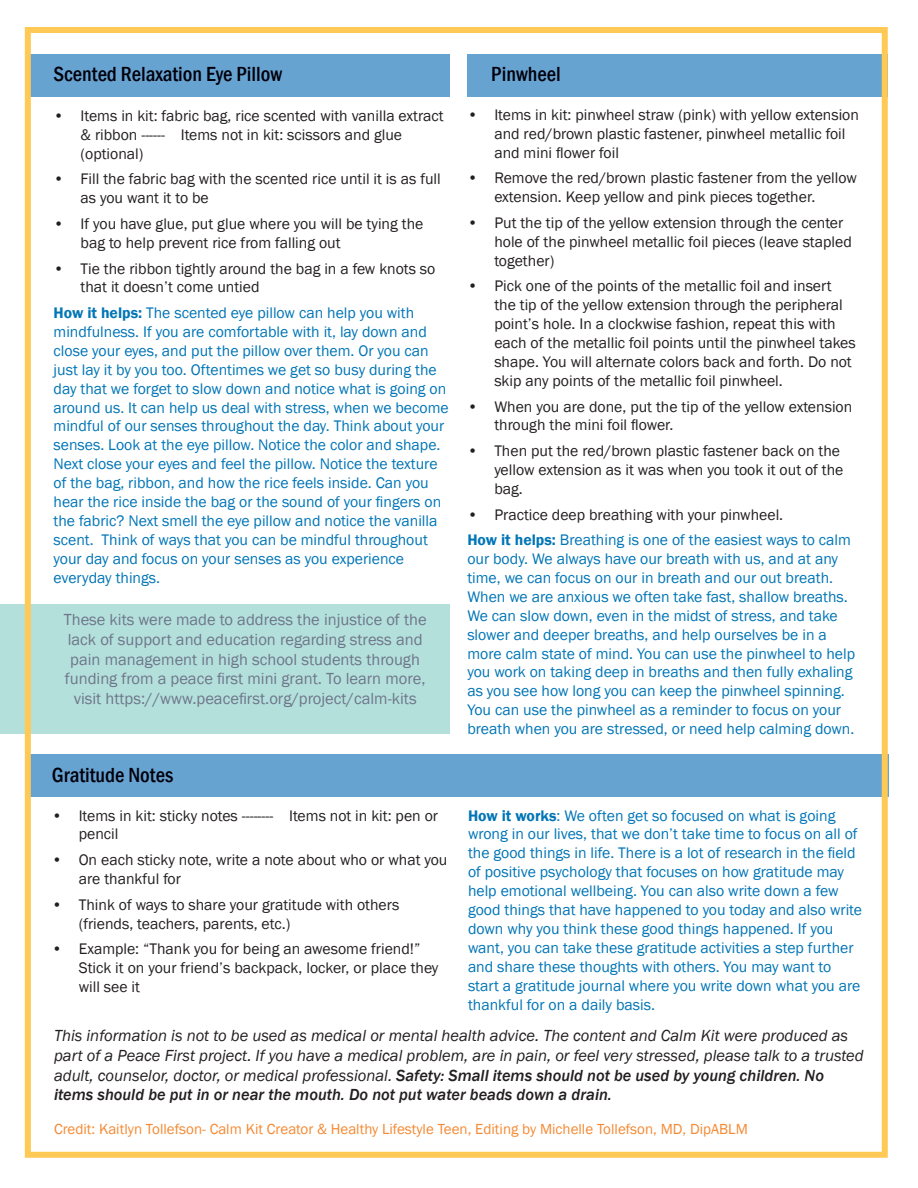
<style>
.page{position:relative;width:918px;height:1188px;background:#fff}
.page>*{position:absolute;margin:0;border:0;box-sizing:border-box;transform-origin:0 0}
.t1{font:500 condensed 21px "Franklin Gothic";color:#00000b}
.t2{font:italic 16.5px/19.8px "Franklin Gothic";color:#231f20}
.t3{font:16.5px/19.8px "Franklin Gothic";color:#6e768a;text-align:center}
.t4{font:15.75px/18.9px "Franklin Gothic";color:#0075b6}
.t5{font:15.75px/18.9px "Franklin Gothic";color:#231f20}
.t6{font:15px "Franklin Gothic";color:#f58932}
.s1{font-weight:600}
.s2{font-weight:500}
</style>
<div class="page">
<div style="left:0;top:605px;width:449px;height:129px;background:#b4e0dc"></div>
<div style="left:30px;top:54px;width:420px;height:43px;background:#67a3d1"></div>
<div style="left:467px;top:54px;width:421px;height:43px;background:#67a3d1"></div>
<div style="left:28px;top:755px;width:861px;height:42px;background:#67a3d1"></div>
<div style="left:25px;top:27px;width:863px;height:1131px;border:6px solid #fec955"></div>
<p class="t1" style="left:54px;top:60px;width:230px">Scented Relaxation Eye Pillow</p>
<p class="t5" style="left:81px;top:107px;width:365px;text-indent:-27px">• Items in kit: fabric bag, rice scented with vanilla extract &amp; ribbon ------ Items not in kit: scissors and glue (optional)</p>
<p class="t5" style="left:81px;top:170px;width:362px;text-indent:-27px">• Fill the fabric bag with the scented rice until it is as full as you want it to be</p>
<p class="t5" style="left:81px;top:215px;width:344px;text-indent:-27px">• If you have glue, put glue where you will be tying the bag to help prevent rice from falling out</p>
<p class="t5" style="left:81px;top:259px;width:356px;text-indent:-27px">• Tie the ribbon tightly around the bag in a few knots so that it doesn’t come untied</p>
<p class="t4" style="left:54px;top:304px;width:397px"><span class="s1">How it helps:</span> The scented eye pillow can help you with mindfulness. If you are comfortable with it, lay down and close your eyes, and put the pillow over them. Or you can just lay it by you too. Oftentimes we get so busy during the day that we forget to slow down and notice what is going on around us. It can help us deal with stress, when we become mindful of our senses throughout the day. Think about your senses. Look at the eye pillow. Notice the color and shape.<br>Next close your eyes and feel the pillow. Notice the texture of the bag, ribbon, and how the rice feels inside. Can you hear the rice inside the bag or the sound of your fingers on the fabric? Next smell the eye pillow and notice the vanilla scent. Think of ways that you can be mindful throughout your day and focus on your senses as you experience everyday things.</p>
<p class="t3" style="left:64px;top:610px;width:364px">These kits were made to address the injustice of the lack of support and education regarding stress and pain management in high school students through funding from a peace first mini grant. To learn more, visit https://www.peacefirst.org/project/calm-kits</p>
<p class="t1" style="left:52px;top:761px;width:123px">Gratitude Notes</p>
<p class="t5" style="left:79px;top:806px;width:361px;text-indent:-27px">• Items in kit: sticky notes -------- Items not in kit: pen or pencil</p>
<p class="t5" style="left:79px;top:851px;width:370px;text-indent:-27px">• On each sticky note, write a note about who or what you are thankful for</p>
<p class="t5" style="left:79px;top:895px;width:322px;text-indent:-27px">• Think of ways to share your gratitude with others (friends, teachers, parents, etc.)</p>
<p class="t5" style="left:79px;top:940px;width:361px;text-indent:-27px">• Example: “Thank you for being an awesome friend!”<br>Stick it on your friend’s backpack, locker, or place they will see it</p>
<p class="t1" style="left:491px;top:60px;width:71px">Pinwheel</p>
<p class="t5" style="left:494px;top:106px;width:366px;text-indent:-27px">• Items in kit: pinwheel straw (pink) with yellow extension and red/brown plastic fastener, pinwheel metallic foil and mini flower foil</p>
<p class="t5" style="left:494px;top:169px;width:364px;text-indent:-27px">• Remove the red/brown plastic fastener from the yellow extension. Keep yellow and pink pieces together.</p>
<p class="t5" style="left:494px;top:214px;width:359px;text-indent:-27px">• Put the tip of the yellow extension through the center hole of the pinwheel metallic foil pieces (leave stapled together)</p>
<p class="t5" style="left:494px;top:277px;width:363px;text-indent:-27px">• Pick one of the points of the metallic foil and insert the tip of the yellow extension through the peripheral point’s hole. In a clockwise fashion, repeat this with each of the metallic foil points until the pinwheel takes shape. You will alternate colors back and forth. Do not skip any points of the metallic foil pinwheel.</p>
<p class="t5" style="left:494px;top:397px;width:359px;text-indent:-27px">• When you are done, put the tip of the yellow extension through the mini foil flower.</p>
<p class="t5" style="left:494px;top:442px;width:351px;text-indent:-27px">• Then put the red/brown plastic fastener back on the yellow extension as it was when you took it out of the bag.</p>
<p class="t5" style="left:467px;top:505px;width:317px">• Practice deep breathing with your pinwheel.</p>
<p class="t4" style="left:467px;top:531px;width:389px"><span class="s1">How it helps:</span> Breathing is one of the easiest ways to calm our body. We always have our breath with us, and at any time, we can focus on our in breath and our out breath.<br>When we are anxious we often take fast, shallow breaths.<br>We can slow down, even in the midst of stress, and take slower and deeper breaths, and help ourselves be in a more calm state of mind. You can use the pinwheel to help you work on taking deep in breaths and then fully exhaling as you see how long you can keep the pinwheel spinning.<br>You can use the pinwheel as a reminder to focus on your breath when you are stressed, or need help calming down.</p>
<p class="t4" style="left:468px;top:806px;width:396px"><span class="s1">How it works</span>: We often get so focused on what is going wrong in our lives, that we don’t take time to focus on all of the good things in life. There is a lot of research in the field of positive psychology that focuses on how gratitude may help emotional wellbeing. You can also write down a few good things that have happened to you today and also write down why you think these good things happened. If you want, you can take these gratitude activities a step further and share these thoughts with others. You may want to start a gratitude journal where you write down what you are thankful for on a daily basis.</p>
<p class="t2" style="left:54px;top:1026px;width:811px">This information is not to be used as medical or mental health advice. The content and Calm Kit were produced as part of a Peace First project. If you have a medical problem, are in pain, or feel very stressed, please talk to a trusted adult, counselor, doctor, or medical professional. <span class="s2">Safety: Small items should not be used by young children. No items should be put in or near the mouth. Do not put water beads down a drain.</span></p>
<p class="t6" style="left:54px;top:1120px;width:695px">Credit: Kaitlyn Tollefson- Calm Kit Creator &amp; Healthy Lifestyle Teen, Editing by Michelle Tollefson, MD, DipABLM</p>
</div>
